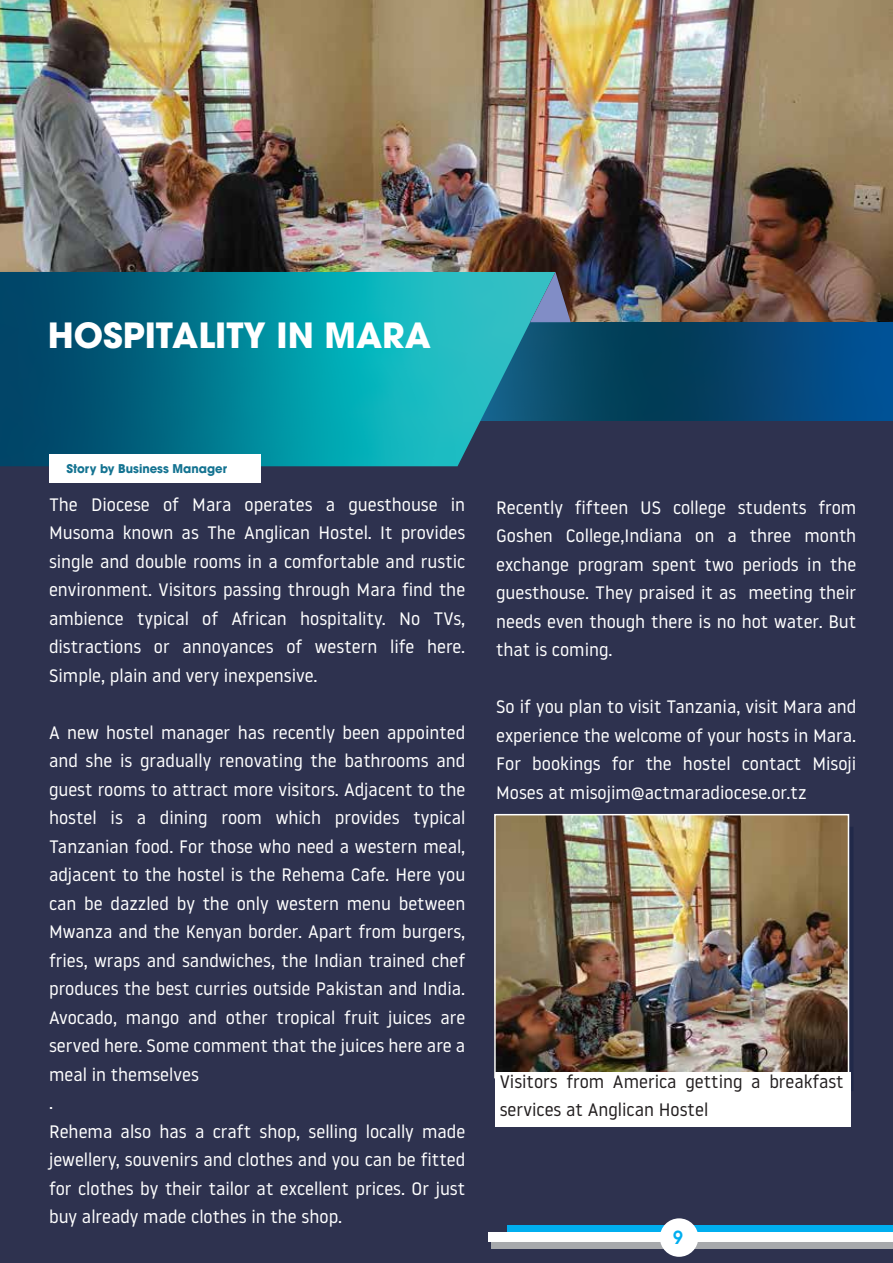
<style>
.page{position:relative;width:893px;height:1263px;background:#fff}
.page>*{position:absolute;margin:0;border:0;box-sizing:border-box;transform-origin:0 0}
.t1{font:700 34.5px "Avant Garde LT";color:#fff}
.t2{font:18px/28.5px "Noway";color:#fff;text-align:justify}
.t3{font:18px/28.5px "Noway";color:#231f20}
.t4{font:600 18px "Avant Garde LT";color:#00aeef}
.t5{font:700 12px "Avant Garde LT";color:#147391}
</style>
<div class="page">
<img style="left:0;top:0;width:893px;height:322px">
<div style="left:0;top:407px;width:893px;height:856px;background:#2e324f"></div>
<svg style="left:555px;top:322px;width:338px;height:98px;background:#03456e"></svg>
<svg style="left:0;top:272px;width:555px;height:194px;background:#0a8296"></svg>
<svg style="left:530px;top:272px;width:41px;height:50px;background:#5c86a2"></svg>
<div style="left:49px;top:454px;width:211px;height:29px;background:#fff"></div>
<img style="left:497px;top:817px;width:349px;height:255px">
<div style="left:494px;top:814px;width:355px;height:264px;border:2px solid #fff"></div>
<div style="left:507px;top:1225px;width:386px;height:14px;background:#00aeef"></div>
<div style="left:492px;top:1236px;width:401px;height:13px;background:#a7a9ac"></div>
<div style="left:488px;top:1232px;width:405px;height:10px;background:#fff"></div>
<div style="left:660px;top:1218px;width:38px;height:39px;background:#fff;border-radius:50%"></div>
<div style="left:495px;top:1072px;width:355px;height:55px;background:#fff"></div>
<h1 class="t1" style="left:48px;top:313px;width:385px">HOSPITALITY IN MARA</h1>
<p class="t5" style="left:66px;top:461px;width:162px">Story by Business Manager</p>
<p class="t2" style="left:49px;top:489px;width:418px">The Diocese of Mara operates a guesthouse in Musoma known as The Anglican Hostel. It provides single and double rooms in a comfortable and rustic environment. Visitors passing through Mara find the ambience typical of African hospitality. No TVs, distractions or annoyances of western life here.<br>Simple, plain and very inexpensive.</p>
<p class="t2" style="left:49px;top:717px;width:418px;text-align:left">A new hostel manager has recently been appointed and she is gradually renovating the bathrooms and guest rooms to attract more visitors. Adjacent to the hostel is a dining room which provides typical Tanzanian food. For those who need a western meal, adjacent to the hostel is the Rehema Cafe. Here you can be dazzled by the only western menu between Mwanza and the Kenyan border. Apart from burgers, fries, wraps and sandwiches, the Indian trained chef produces the best curries outside Pakistan and India.<br>Avocado, mango and other tropical fruit juices are served here. Some comment that the juices here are a meal in themselves<br>.<br>Rehema also has a craft shop, selling locally made jewellery, souvenirs and clothes and you can be fitted for clothes by their tailor at excellent prices. Or just buy already made clothes in the shop.</p>
<p class="t2" style="left:496px;top:492px;width:362px">Recently fifteen US college students from Goshen College,Indiana on a three month exchange program spent two periods in the guesthouse. They praised it as meeting their needs even though there is no hot water. But that is coming.</p>
<p class="t2" style="left:496px;top:692px;width:362px">So if you plan to visit Tanzania, visit Mara and experience the welcome of your hosts in Mara.<br>For bookings for the hostel contact Misoji Moses at misojim@actmaradiocese.or.tz</p>
<p class="t3" style="left:500px;top:1067px;width:346px">Visitors from America getting a breakfast services at Anglican Hostel</p>
<p class="t4" style="left:673px;top:1225px;width:11px">9</p>
</div>
